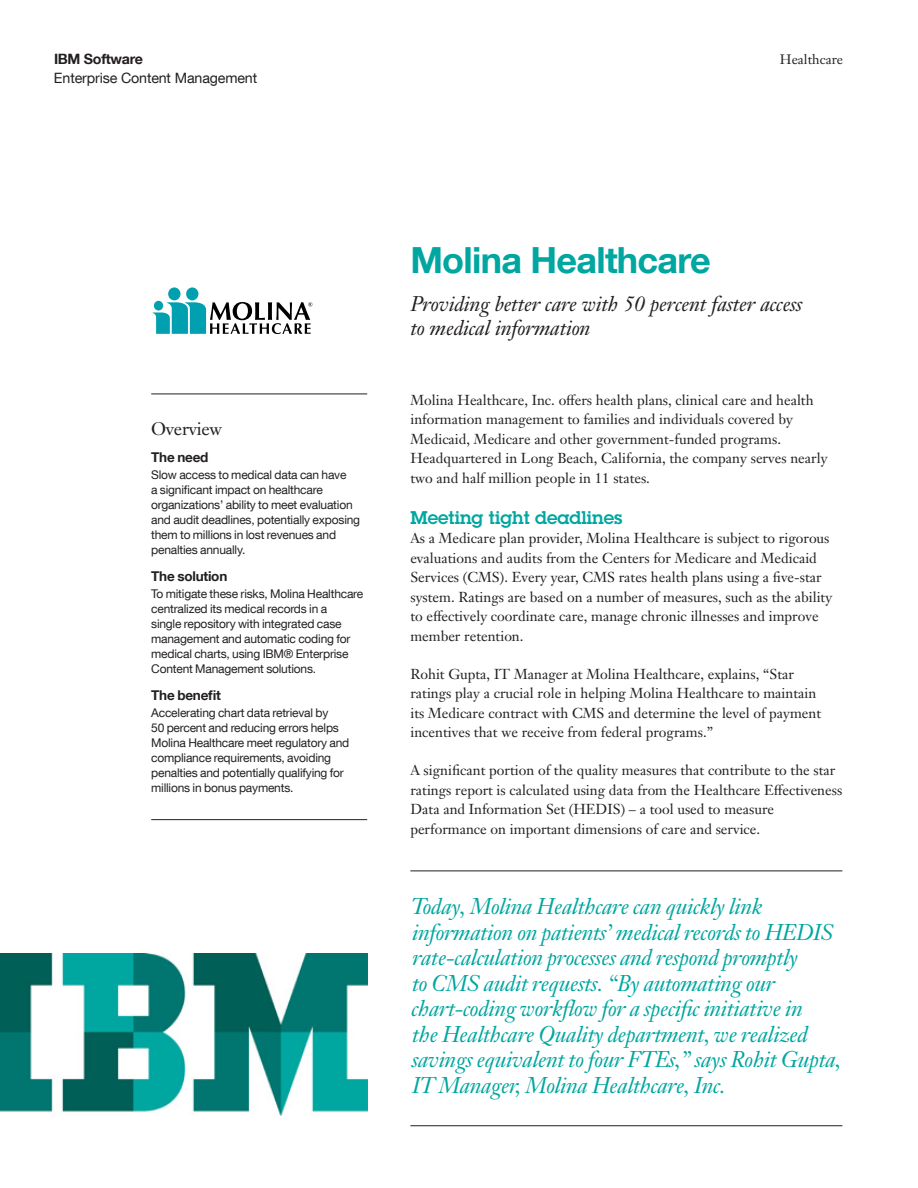
<style>
.page{position:relative;width:918px;height:1188px;background:#fff}
.page>*{position:absolute;margin:0;border:0;box-sizing:border-box;transform-origin:0 0}
._1A_title__color{font:700 36px "Helvetica Neue LT Com";letter-spacing:-.02em;color:#00a6a0}
._3F_client_experienc{font:italic 22.5px/25.5px "Janson Text LT Pro";letter-spacing:-.015em;color:#00a6a0}
._1B_subtitle{font:italic 21px/24px "Janson Text LT Pro";letter-spacing:-.01em;color:#231f20}
._2A_head__color{font:600 18px "Lubalin Graph Std";color:#00a6a0}
._3A_highlight_head{font:18px "Janson Text LT Pro";letter-spacing:-.015em;color:#231f20}
._2C_body{font:14.25px/19.5px "Janson Text LT Pro";color:#231f20}
.t1{font:14.25px "Helvetica Neue LT Com";letter-spacing:-.01em;color:#231f20}
.t2{font:700 14.25px "Helvetica Neue LT Com";letter-spacing:-.02em;color:#231f20}
._3B_highlight_subhea{font:700 13.5px "Helvetica Neue LT Com";letter-spacing:-.015em;color:#231f20}
.t3{font:13.5px "Janson Text LT Pro";color:#231f20}
._3C_highlight_body{font:12px/15px "Helvetica Neue LT Com";letter-spacing:-.015em;color:#231f20}
</style>
<div class="page">
<img style="left:0;top:954px;width:367px;height:162px">
<hr style="left:151px;top:394px;width:216px;height:1px;background:#231f20">
<hr style="left:151px;top:819px;width:216px;height:1px;background:#231f20">
<div style="left:186px;top:287px;width:12px;height:13px;background:#00a0b0;border-radius:50%"></div>
<div style="left:168px;top:287px;width:12px;height:13px;background:#00a0b0;border-radius:50%"></div>
<svg style="left:152px;top:302px;width:160px;height:32px"></svg>
<div style="left:154px;top:301px;width:9px;height:10px;background:#00a0b0;border-radius:50%"></div>
<hr style="left:410px;top:871px;width:432px;height:1px;background:#231f20">
<hr style="left:410px;top:1125px;width:432px;height:1px;background:#231f20">
<p class="t2" style="left:54px;top:50px;width:90px">IBM Software</p>
<p class="t3" style="left:780px;top:51px;width:65px">Healthcare</p>
<p class="t1" style="left:54px;top:69px;width:205px">Enterprise Content Management</p>
<p class="_3A_highlight_head" style="left:151px;top:417px;width:73px">Overview</p>
<p class="_3B_highlight_subhea" style="left:151px;top:448px;width:59px">The need</p>
<p class="_3C_highlight_body" style="left:151px;top:467px;width:210px">Slow access to medical data can have<br>a significant impact on healthcare organizations’ ability to meet evaluation and audit deadlines, potentially exposing them to millions in lost revenues and penalties annually.</p>
<p class="_3B_highlight_subhea" style="left:151px;top:568px;width:78px">The solution</p>
<p class="_3C_highlight_body" style="left:151px;top:586px;width:214px">To mitigate these risks, Molina Healthcare centralized its medical records in a<br>single repository with integrated case management and automatic coding for medical charts, using IBM® Enterprise Content Management solutions.</p>
<p class="_3B_highlight_subhea" style="left:151px;top:687px;width:71px">The benefit</p>
<p class="_3C_highlight_body" style="left:151px;top:705px;width:200px">Accelerating chart data retrieval by<br>50 percent and reducing errors helps Molina Healthcare meet regulatory and compliance requirements, avoiding penalties and potentially qualifying for millions in bonus payments.</p>
<p class="_1A_title__color" style="left:410px;top:238px;width:302px">Molina Healthcare</p>
<p class="_1B_subtitle" style="left:410px;top:292px;width:394px">Providing better care with 50 percent faster access to medical information</p>
<p class="_2C_body" style="left:410px;top:390px;width:419px">Molina Healthcare, Inc. offers health plans, clinical care and health information management to families and individuals covered by Medicaid, Medicare and other government-funded programs.<br>Headquartered in Long Beach, California, the company serves nearly two and half million people in 11 states.</p>
<p class="_2A_head__color" style="left:410px;top:506px;width:214px">Meeting tight deadlines</p>
<p class="_2C_body" style="left:410px;top:529px;width:423px">As a Medicare plan provider, Molina Healthcare is subject to rigorous evaluations and audits from the Centers for Medicare and Medicaid Services (CMS). Every year, CMS rates health plans using a five-star system. Ratings are based on a number of measures, such as the ability to effectively coordinate care, manage chronic illnesses and improve member retention.</p>
<p class="_2C_body" style="left:410px;top:664px;width:412px">Rohit Gupta, IT Manager at Molina Healthcare, explains, “Star ratings play a crucial role in helping Molina Healthcare to maintain its Medicare contract with CMS and determine the level of payment incentives that we receive from federal programs.”</p>
<p class="_2C_body" style="left:410px;top:760px;width:433px">A significant portion of the quality measures that contribute to the star ratings report is calculated using data from the Healthcare Effectiveness Data and Information Set (HEDIS) – a tool used to measure performance on important dimensions of care and service.</p>
<p class="_3F_client_experienc" style="left:411px;top:894px;width:432px">Today, Molina Healthcare can quickly link information on patients’ medical records to HEDIS rate-calculation processes and respond promptly<br>to CMS audit requests. “By automating our chart-coding workflow for a specific initiative in<br>the Healthcare Quality department, we realized savings equivalent to four FTEs,” says Rohit Gupta, IT Manager, Molina Healthcare, Inc.</p>
</div>
